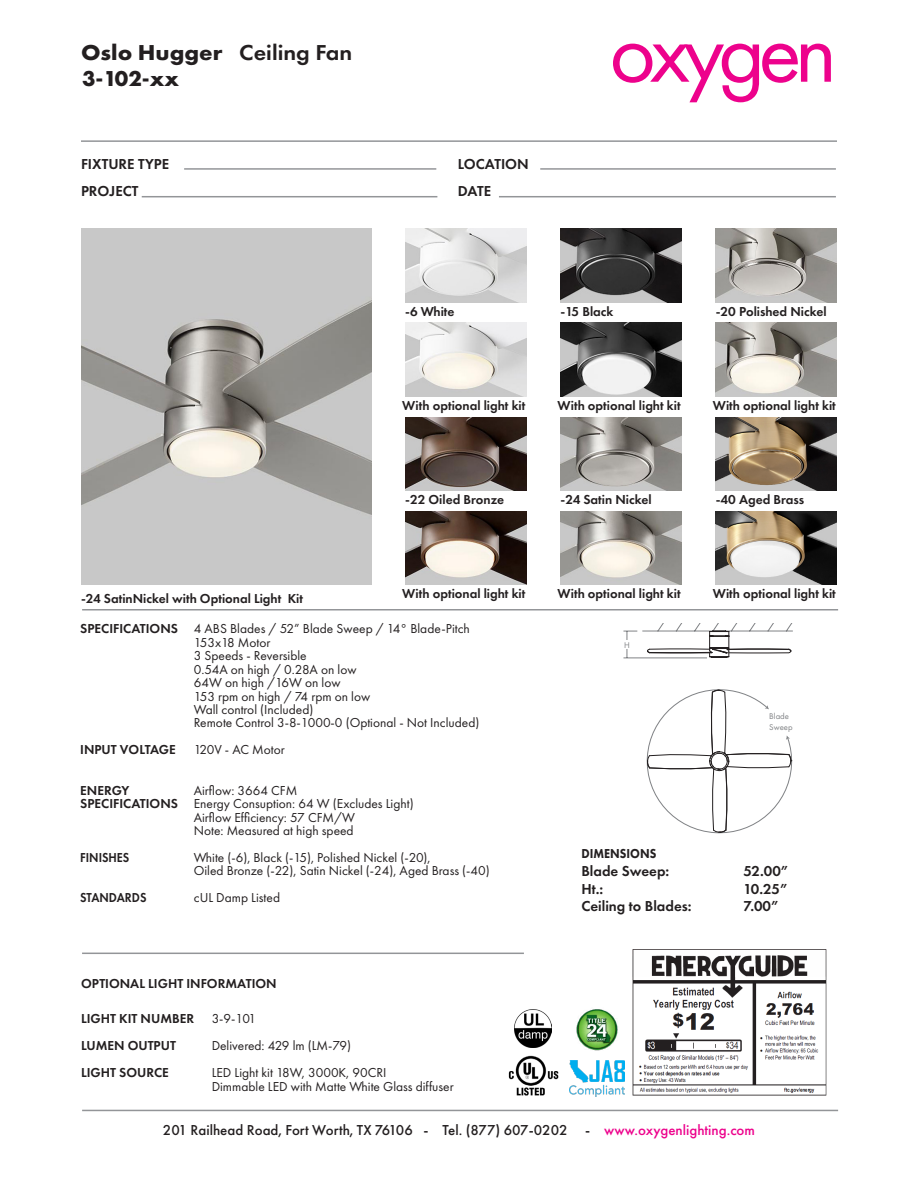
<style>
.page{position:relative;width:918px;height:1188px;background:#fff}
.page>*{position:absolute;margin:0;border:0;box-sizing:border-box;transform-origin:0 0}
.t1{font:89.7px "Futura PT";letter-spacing:-.075em;color:#ed028c}
.t2{font:700 22.35px "Futura PT";color:#231f20;scale:1.07 1}
.t3{font:700 22.35px "Futura PT";color:#231f20}
.t4{font:600 15px "Futura PT";color:#231f20}
.t5{font:500 15px "Futura PT";color:#231f20}
.t6{font:13.5px "Futura PT";color:#231f20}
.t7{font:600 13.5px "Futura PT";color:#231f20}
.t8{font:600 13.5px "Futura PT";color:#231f20;scale:.9 1}
.t9{font:800 13.5px "Futura PT";color:#231f20;scale:.9 1}
.t10{font:8.55px/10.4px "Futura PT";color:#808285}
.s1{font-weight:600}
.s2{color:#ed028c}
</style>
<div class="page">
<hr style="left:81px;top:140px;width:756px;height:2px;background:#939598">
<hr style="left:82px;top:609px;width:756px;height:2px;background:#939598">
<img style="left:81px;top:229px;width:290px;height:356px">
<hr style="left:142px;top:196px;width:295px;height:1px;background:#939598">
<hr style="left:499px;top:196px;width:337px;height:1px;background:#939598">
<hr style="left:540px;top:168px;width:296px;height:2px;background:#939598">
<hr style="left:184px;top:168px;width:252px;height:2px;background:#939598">
<img style="left:405px;top:229px;width:121px;height:73px">
<img style="left:405px;top:417px;width:121px;height:74px">
<img style="left:716px;top:229px;width:121px;height:73px">
<img style="left:561px;top:229px;width:121px;height:73px">
<img style="left:405px;top:323px;width:121px;height:73px">
<img style="left:405px;top:511px;width:122px;height:74px">
<img style="left:716px;top:323px;width:121px;height:73px">
<img style="left:561px;top:323px;width:121px;height:73px">
<hr style="left:82px;top:1110px;width:756px;height:1px;background:#939598">
<hr style="left:82px;top:953px;width:442px;height:1px;background:#939598">
<img style="left:508px;top:1055px;width:51px;height:41px">
<img style="left:632px;top:949px;width:195px;height:147px">
<hr style="left:623px;top:658px;width:84px;height:1px;background:#808285">
<svg style="left:646px;top:689px;width:147px;height:145px"></svg>
<svg style="left:623px;top:623px;width:170px;height:35px"></svg>
<img style="left:561px;top:417px;width:121px;height:74px">
<img style="left:561px;top:511px;width:121px;height:74px">
<img style="left:716px;top:417px;width:121px;height:74px">
<img style="left:716px;top:511px;width:121px;height:74px">
<img style="left:569px;top:1061px;width:55px;height:36px">
<img style="left:576px;top:1009px;width:42px;height:41px">
<img style="left:514px;top:1010px;width:38px;height:38px">
<p class="t2" style="left:81px;top:38px;width:255px">Oslo Hugger <span class="s1">Ceiling Fan</span></p>
<p class="t3" style="left:82px;top:64px;width:98px">3-102-xx</p>
<p class="t4" style="left:81px;top:155px;width:90px">FIXTURE TYPE</p>
<p class="t4" style="left:458px;top:155px;width:72px">LOCATION</p>
<p class="t4" style="left:81px;top:182px;width:59px">PROJECT</p>
<p class="t4" style="left:458px;top:182px;width:35px">DATE</p>
<p class="t1" style="left:609px;top:-1px;width:229px">oxygen</p>
<p class="t7" style="left:405px;top:303px;width:51px">-6 White</p>
<p class="t7" style="left:561px;top:303px;width:54px">-15 Black</p>
<p class="t7" style="left:716px;top:303px;width:112px">-20 Polished Nickel</p>
<p class="t7" style="left:402px;top:397px;width:125px">With optional light kit</p>
<p class="t7" style="left:558px;top:397px;width:125px">With optional light kit</p>
<p class="t7" style="left:713px;top:397px;width:125px">With optional light kit</p>
<p class="t7" style="left:405px;top:491px;width:100px">-22 Oiled Bronze</p>
<p class="t7" style="left:561px;top:491px;width:93px">-24 Satin Nickel</p>
<p class="t7" style="left:716px;top:491px;width:90px">-40 Aged Brass</p>
<p class="t7" style="left:81px;top:590px;width:224px">-24 SatinNickel with Optional Light Kit</p>
<p class="t7" style="left:558px;top:585px;width:125px">With optional light kit</p>
<p class="t7" style="left:402px;top:585px;width:125px">With optional light kit</p>
<p class="t7" style="left:713px;top:585px;width:125px">With optional light kit</p>
<p class="t7" style="left:80px;top:620px;width:99px">SPECIFICATIONS</p>
<p class="t7" style="left:80px;top:741px;width:97px">INPUT VOLTAGE</p>
<p class="t7" style="left:80px;top:782px;width:51px">ENERGY</p>
<p class="t7" style="left:80px;top:795px;width:99px">SPECIFICATIONS</p>
<p class="t8" style="left:80px;top:849px;width:56px">FINISHES</p>
<p class="t8" style="left:80px;top:889px;width:75px">STANDARDS</p>
<p class="t6" style="left:194px;top:621px;width:278px">4 ABS Blades / 52” Blade Sweep / 14° Blade-Pitch</p>
<p class="t6" style="left:194px;top:634px;width:78px">153x18 Motor</p>
<p class="t6" style="left:194px;top:648px;width:114px">3 Speeds - Reversible</p>
<p class="t6" style="left:194px;top:661px;width:164px">0.54A on high / 0.28A on low</p>
<p class="t6" style="left:194px;top:675px;width:148px">64W on high /16W on low</p>
<p class="t6" style="left:194px;top:688px;width:178px">153 rpm on high / 74 rpm on low</p>
<p class="t6" style="left:194px;top:701px;width:121px">Wall control (Included)</p>
<p class="t6" style="left:194px;top:715px;width:287px">Remote Control 3-8-1000-0 (Optional - Not Included)</p>
<p class="t6" style="left:194px;top:742px;width:93px">120V - AC Motor</p>
<p class="t6" style="left:194px;top:782px;width:105px">Airflow: 3664 CFM</p>
<p class="t6" style="left:194px;top:796px;width:221px">Energy Consuption: 64 W (Excludes Light)</p>
<p class="t6" style="left:194px;top:809px;width:163px">Airflow Efficiency: 57 CFM/W</p>
<p class="t6" style="left:194px;top:823px;width:161px">Note: Measured at high speed</p>
<p class="t6" style="left:194px;top:849px;width:238px">White (-6), Black (-15), Polished Nickel (-20),</p>
<p class="t6" style="left:194px;top:863px;width:297px">Oiled Bronze (-22), Satin Nickel (-24), Aged Brass (-40)</p>
<p class="t6" style="left:194px;top:890px;width:88px">cUL Damp Listed</p>
<p class="t7" style="left:81px;top:975px;width:197px">OPTIONAL LIGHT INFORMATION</p>
<p class="t6" style="left:212px;top:1011px;width:46px">3-9-101</p>
<p class="t6" style="left:212px;top:1038px;width:141px">Delivered: 429 lm (LM-79)</p>
<p class="t6" style="left:212px;top:1065px;width:176px">LED Light kit 18W, 3000K, 90CRI</p>
<p class="t6" style="left:212px;top:1078px;width:244px">Dimmable LED with Matte White Glass diffuser</p>
<p class="t7" style="left:81px;top:1010px;width:115px">LIGHT KIT NUMBER</p>
<p class="t7" style="left:81px;top:1037px;width:97px">LUMEN OUTPUT</p>
<p class="t7" style="left:81px;top:1064px;width:89px">LIGHT SOURCE</p>
<p class="t10" style="left:624px;top:640px;width:7px">H</p>
<p class="t10" style="left:769px;top:711px;width:25px">Blade<br>Sweep</p>
<p class="t9" style="left:581px;top:845px;width:85px">DIMENSIONS</p>
<p class="t4" style="left:581px;top:861px;width:89px">Blade Sweep:</p>
<p class="t4" style="left:743px;top:861px;width:46px">52.00”</p>
<p class="t4" style="left:581px;top:879px;width:23px">Ht.:</p>
<p class="t4" style="left:743px;top:879px;width:46px">10.25”</p>
<p class="t4" style="left:581px;top:897px;width:112px">Ceiling to Blades:</p>
<p class="t4" style="left:743px;top:897px;width:37px">7.00”</p>
<p class="t5" style="left:163px;top:1121px;width:594px">201 Railhead Road, Fort Worth, TX 76106 - Tel. (877) 607-0202 - <span class="s2">www.oxygenlighting.com</span></p>
</div>
